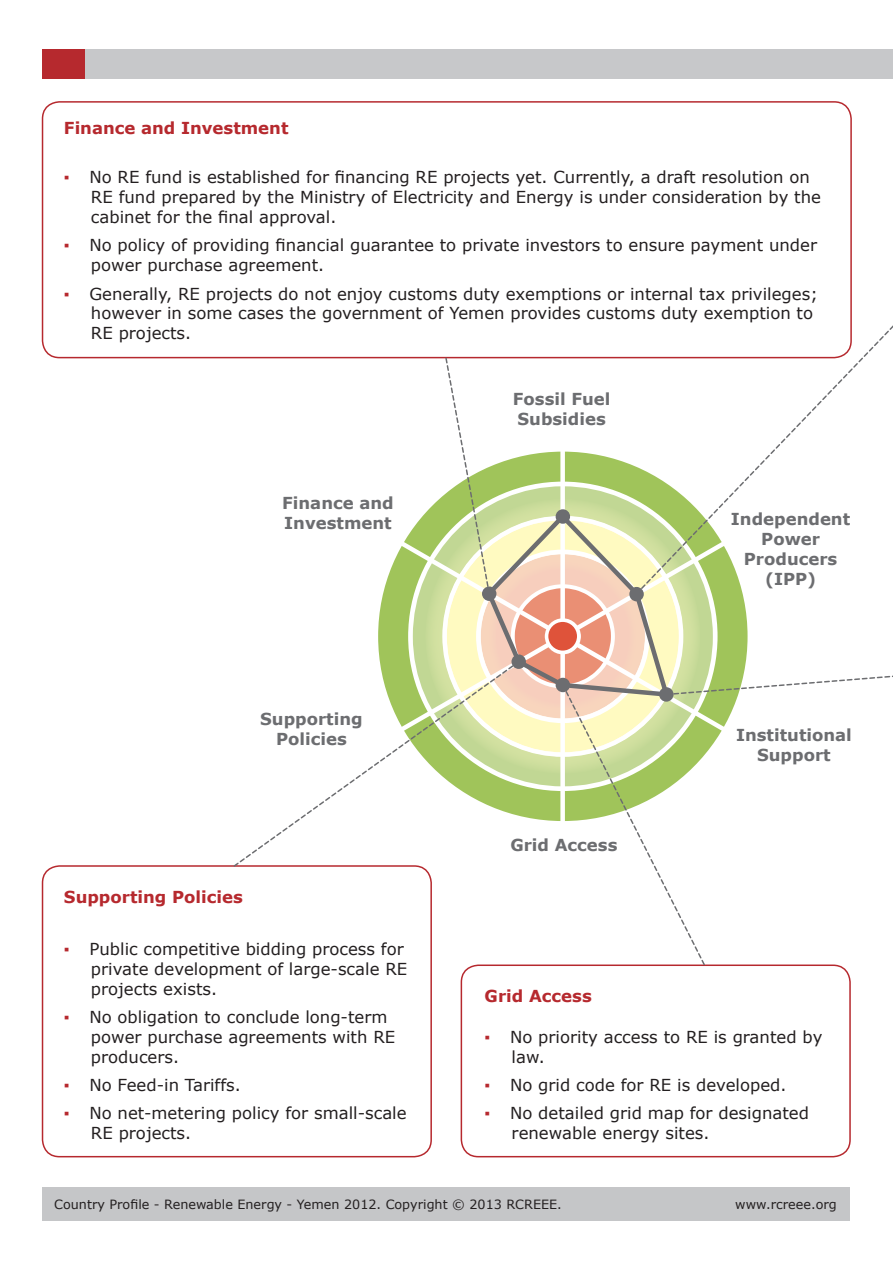
<style>
.page{position:relative;width:893px;height:1263px;background:#fff}
.page>*{position:absolute;margin:0;border:0;box-sizing:border-box;transform-origin:0 0}
.Paragraph_Style_2{font:16.5px/19.8px "Verdana";color:#231f20}
.t1{font:700 16.5px/19.8px "Verdana";color:#6c6d70;text-align:center}
.t2{font:700 16.5px "Verdana";color:#b6292e}
.t3{font:12.75px "Verdana";color:#231f20}
.s1{color:#b6292e}
</style>
<div class="page">
<svg style="left:395px;top:537px;width:49px;height:123px"></svg>
<div style="left:42px;top:101px;width:810px;height:257px;border:2px solid #b6292e;border-radius:17px"></div>
<div style="left:42px;top:865px;width:390px;height:292px;border:2px solid #b6292e;border-radius:17px"></div>
<div style="left:461px;top:964px;width:390px;height:193px;border:2px solid #b6292e;border-radius:17px"></div>
<div style="left:42px;top:1187px;width:807px;height:33px;background:#c5c6c8"></div>
<div style="left:43px;top:49px;width:850px;height:29px;background:#c7c8ca"></div>
<div style="left:43px;top:49px;width:42px;height:29px;background:#b6292e"></div>
<svg style="left:232px;top:660px;width:212px;height:208px"></svg>
<svg style="left:634px;top:281px;width:259px;height:76px"></svg>
<svg style="left:444px;top:357px;width:449px;height:609px"></svg>
<p class="t2" style="left:64px;top:116px;width:226px">Finance and Investment</p>
<p class="Paragraph_Style_2" style="left:91px;top:167px;width:732px;text-indent:-27px"><span class="s1">▪</span> No RE fund is established for financing RE projects yet. Currently, a draft resolution on<br>RE fund prepared by the Ministry of Electricity and Energy is under consideration by the cabinet for the final approval.</p>
<p class="Paragraph_Style_2" style="left:91px;top:235px;width:728px;text-indent:-27px"><span class="s1">▪</span> No policy of providing financial guarantee to private investors to ensure payment under power purchase agreement.</p>
<p class="Paragraph_Style_2" style="left:91px;top:283px;width:728px;text-indent:-27px"><span class="s1">▪</span> Generally, RE projects do not enjoy customs duty exemptions or internal tax privileges; however in some cases the government of Yemen provides customs duty exemption to<br>RE projects.</p>
<p class="t1" style="left:282px;top:493px;width:113px;text-align:left">Finance and<br>Investment</p>
<p class="t1" style="left:260px;top:709px;width:104px">Supporting</p>
<p class="t1" style="left:276px;top:728px;width:72px">Policies</p>
<p class="t2" style="left:64px;top:885px;width:180px">Supporting Policies</p>
<p class="Paragraph_Style_2" style="left:91px;top:939px;width:318px;text-indent:-27px"><span class="s1">▪</span> Public competitive bidding process for private development of large-scale RE projects exists.</p>
<p class="Paragraph_Style_2" style="left:91px;top:1007px;width:306px;text-indent:-27px"><span class="s1">▪</span> No obligation to conclude long-term power purchase agreements with RE producers.</p>
<p class="Paragraph_Style_2" style="left:64px;top:1075px;width:178px"><span class="s1">▪</span> No Feed-in Tariffs.</p>
<p class="Paragraph_Style_2" style="left:91px;top:1103px;width:317px;text-indent:-27px"><span class="s1">▪</span> No net-metering policy for small-scale<br>RE projects.</p>
<p class="t1" style="left:513px;top:389px;width:99px">Fossil Fuel</p>
<p class="t1" style="left:517px;top:409px;width:90px">Subsidies</p>
<p class="t1" style="left:510px;top:835px;width:109px">Grid Access</p>
<p class="t2" style="left:485px;top:984px;width:109px">Grid Access</p>
<p class="t1" style="left:731px;top:509px;width:121px">Independent<br>Power</p>
<p class="t1" style="left:744px;top:549px;width:95px">Producers (IPP)</p>
<p class="t1" style="left:736px;top:725px;width:117px">Institutional<br>Support</p>
<p class="Paragraph_Style_2" style="left:512px;top:1027px;width:312px;text-indent:-27px"><span class="s1">▪</span> No priority access to RE is granted by law.</p>
<p class="Paragraph_Style_2" style="left:485px;top:1075px;width:303px"><span class="s1">▪</span> No grid code for RE is developed.</p>
<p class="Paragraph_Style_2" style="left:512px;top:1103px;width:299px;text-indent:-27px"><span class="s1">▪</span> No detailed grid map for designated renewable energy sites.</p>
<p class="t3" style="left:54px;top:1195px;width:509px">Country Profile - Renewable Energy - Yemen 2012. Copyright © 2013 RCREEE.</p>
<p class="t3" style="left:735px;top:1195px;width:103px">www.rcreee.org</p>
</div>
